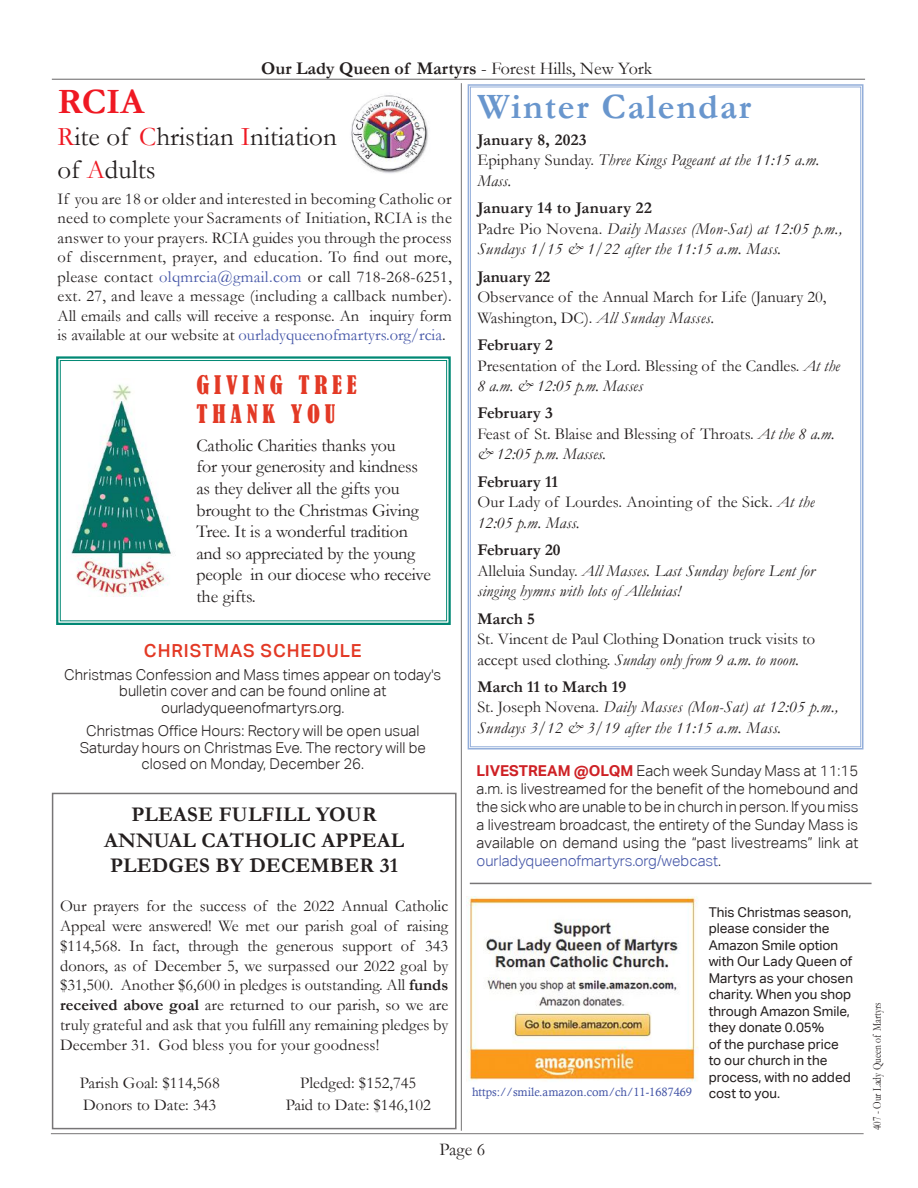
<style>
.page{position:relative;width:918px;height:1188px;background:#fff}
.page>*{position:absolute;margin:0;border:0;box-sizing:border-box;transform-origin:0 0}
.t1{font:700 36px "Garamond";letter-spacing:.05em;color:#6996cd}
.t2{font:700 36px "Garamond";color:#ef1923}
.t3{font:27px/32.4px "Garamond";color:#241f1f}
.t4{font:condensed 24px/28.8px "Bernard";letter-spacing:.2em;color:#e33925}
.t5{font:700 21px/25.2px "Garamond";letter-spacing:.01em;color:#241f1f;text-align:center}
.t6{font:18px/21.6px "Garamond";letter-spacing:-.01em;color:#241f1f}
.t7{font:700 18px "Garamond";color:#241f1f}
.t8{font:500 18px "Aktiv Grotesk";letter-spacing:.05em;color:#e33925}
.t9{font:16.5px/20.5px "Garamond";color:#241f1f}
.t10{font:italic 16.5px/20.5px "Garamond";letter-spacing:.02em;color:#241f1f}
.t11{font:700 16.5px "Garamond";color:#241f1f}
.t12{font:300 15px/18px "Aktiv Grotesk";color:#241f1f;text-align:center}
.t13{font:13.5px/16.5px "Aktiv Grotesk";color:#241f1f}
.t14{font:12px "Calisto";color:#4455a7}
.t15{font:12px "Garamond";color:#241f1f;scale:.8 1}
.s1{font-weight:400}
.s2{color:#ef1923}
.s3{color:#4455a7}
.s4{font-weight:700}
.s5{font-weight:700;font-style:normal}
.s6{font-style:normal}
.s7{font-style:italic}
.s8{font-weight:700;color:#ce2125}
.s9{font-family:"Aktiv Grotesk";font-size:13.5px;color:#241f1f}
</style>
<div class="page">
<hr style="left:51px;top:1133px;width:813px;height:1px;background:#777576">
<hr style="left:52px;top:79px;width:813px;height:1px;background:#656365">
<hr style="left:461px;top:83px;width:1px;height:1048px;background:#777576">
<img style="left:351px;top:95px;width:77px;height:79px">
<div style="left:52px;top:793px;width:405px;height:336px;border:2px solid #777576"></div>
<svg style="left:467px;top:84px;width:397px;height:666px"></svg>
<img style="left:467px;top:897px;width:231px;height:184px">
<svg style="left:56px;top:356px;width:395px;height:269px"></svg>
<div style="left:60px;top:360px;width:387px;height:261px;border:1px solid #008874"></div>
<img style="left:66px;top:378px;width:116px;height:219px">
<hr style="left:470px;top:883px;width:402px;height:1px;background:#777576">
<p class="t7" style="left:261px;top:56px;width:393px">Our Lady Queen of Martyrs <span class="s1">- Forest Hills, New York</span></p>
<h1 class="t2" style="left:58px;top:77px;width:88px">RCIA</h1>
<h2 class="t3" style="left:58px;top:120px;width:281px"><span class="s2">R</span>ite of <span class="s2">C</span>hristian <span class="s2">I</span>nitiation of <span class="s2">A</span>dults</h2>
<p class="t9" style="left:58px;top:188px;width:396px;line-height:19.5px;text-align:justify">If you are 18 or older and interested in becoming Catholic or need to complete your Sacraments of Initiation, RCIA is the answer to your prayers. RCIA guides you through the process of discernment, prayer, and education. To find out more, please contact <span class="s3">olqmrcia@gmail.com</span> or call 718-268-6251, ext. 27, and leave a message (including a callback number).<br>All emails and calls will receive a response. An inquiry form is available at our website at <span class="s3">ourladyqueenofmartyrs.org/rcia</span>.</p>
<h3 class="t4" style="left:196px;top:371px;width:162px">GIVING TREE<br>THANK YOU</h3>
<p class="t6" style="left:196px;top:434px;width:236px">Catholic Charities thanks you<br>for your generosity and kindness as they deliver all the gifts you brought to the Christmas Giving<br>Tree. It is a wonderful tradition and so appreciated by the young people in our diocese who receive the gifts.</p>
<p class="t8" style="left:144px;top:639px;width:219px">CHRISTMAS SCHEDULE</p>
<p class="t12" style="left:64px;top:666px;width:379px;line-height:16.5px">Christmas Confession and Mass times appear on today's bulletin cover and can be found online at ourladyqueenofmartyrs.org.</p>
<p class="t12" style="left:80px;top:722px;width:348px;line-height:16.5px">Christmas Office Hours: Rectory will be open usual<br>Saturday hours on Christmas Eve. The rectory will be closed on Monday, December 26.</p>
<p class="t5" style="left:104px;top:802px;width:302px">PLEASE FULFILL YOUR<br>ANNUAL CATHOLIC APPEAL<br>PLEDGES BY DECEMBER 31</p>
<p class="t9" style="left:60px;top:896px;width:390px;line-height:19.8px;text-align:justify">Our prayers for the success of the 2022 Annual Catholic Appeal were answered! We met our parish goal of raising $114,568. In fact, through the generous support of 343 donors, as of December 5, we surpassed our 2022 goal by $31,500. Another $6,600 in pledges is outstanding. All <span class="s4">funds received above goal</span> are returned to our parish, so we are truly grateful and ask that you fulfill any remaining pledges by December 31. God bless you for your goodness!</p>
<p class="t9" style="left:80px;top:1072px;width:142px;line-height:21.8px">Parish Goal: $114,568<br>Donors to Date: 343</p>
<p class="t9" style="left:286px;top:1072px;width:147px;line-height:21.8px;text-align:center">Pledged: $152,745<br>Paid to Date: $146,102</p>
<h1 class="t1" style="left:477px;top:82px;width:275px">Winter Calendar</h1>
<p class="t10" style="left:477px;top:129px;width:344px"><span class="s5">January 8, 2023<br></span><span class="s6">Epiphany Sunday.</span> Three Kings Pageant at the 11:15 a.m.<br>Mass.</p>
<p class="t10" style="left:477px;top:197px;width:367px"><span class="s5">January 14 to January 22<br></span><span class="s6">Padre Pio Novena.</span> Daily Masses (Mon-Sat) at 12:05 p.m.,<br>Sundays 1/15 &amp; 1/22 after the 11:15 a.m. Mass.</p>
<p class="t11" style="left:477px;top:265px;width:74px">January 22</p>
<p class="t9" style="left:477px;top:286px;width:351px">Observance of the Annual March for Life (January 20,<br>Washington, DC). <span class="s7">All Sunday Masses.</span></p>
<p class="t9" style="left:477px;top:334px;width:364px"><span class="s4">February 2<br></span>Presentation of the Lord. Blessing of the Candles. <span class="s7">At the<br>8 a.m. &amp; 12:05 p.m. Masses</span></p>
<p class="t9" style="left:477px;top:402px;width:359px"><span class="s4">February 3<br></span>Feast of St. Blaise and Blessing of Throats. <span class="s7">At the 8 a.m. &amp; 12:05 p.m. Masses.</span></p>
<p class="t9" style="left:477px;top:471px;width:339px"><span class="s4">February 11<br></span>Our Lady of Lourdes. Anointing of the Sick. <span class="s7">At the<br>12:05 p.m. Mass.</span></p>
<p class="t10" style="left:477px;top:539px;width:339px"><span class="s5">February 20<br></span><span class="s6">Alleluia Sunday.</span> All Masses. Last Sunday before Lent for singing hymns with lots of Alleluias!</p>
<p class="t11" style="left:477px;top:607px;width:59px">March 5</p>
<p class="t9" style="left:477px;top:628px;width:340px">St. Vincent de Paul Clothing Donation truck visits to accept used clothing. <span class="s7">Sunday only from 9 a.m. to noon.</span></p>
<p class="t10" style="left:477px;top:676px;width:363px"><span class="s5">March 11 to March 19<br></span><span class="s6">St. Joseph Novena.</span> Daily Masses (Mon-Sat) at 12:05 p.m.,<br>Sundays 3/12 &amp; 3/19 after the 11:15 a.m. Mass.</p>
<p class="t12" style="left:477px;top:762px;width:384px;text-align:justify"><span class="s8">LIVESTREAM @OLQM</span> Each week Sunday Mass at 11:15 a.m. is livestreamed for the benefit of the homebound and the sick who are unable to be in church in person. If you miss a livestream broadcast, the entirety of the Sunday Mass is available on demand using the “past livestreams” link at <span class="s3">ourladyqueenofmartyrs.org/webcast</span>.</p>
<p class="t13" style="left:709px;top:904px;width:146px">This Christmas season, please consider the<br>Amazon Smile option with Our Lady Queen of<br>Martyrs as your chosen charity. When you shop through Amazon Smile, they donate 0.05%<br>of the purchase price to our church in the process, with no added</p>
<p class="t14" style="left:472px;top:1085px;width:310px">https://smile.amazon.com/ch/11-1687469 <span class="s9">cost to you.</span></p>
<p class="t6" style="left:440px;top:1138px;width:47px">Page 6</p>
<p class="t15" style="left:869px;top:1130px;width:161px;rotate:-90deg">407 - Our Lady Queen of Martyrs</p>
</div>
